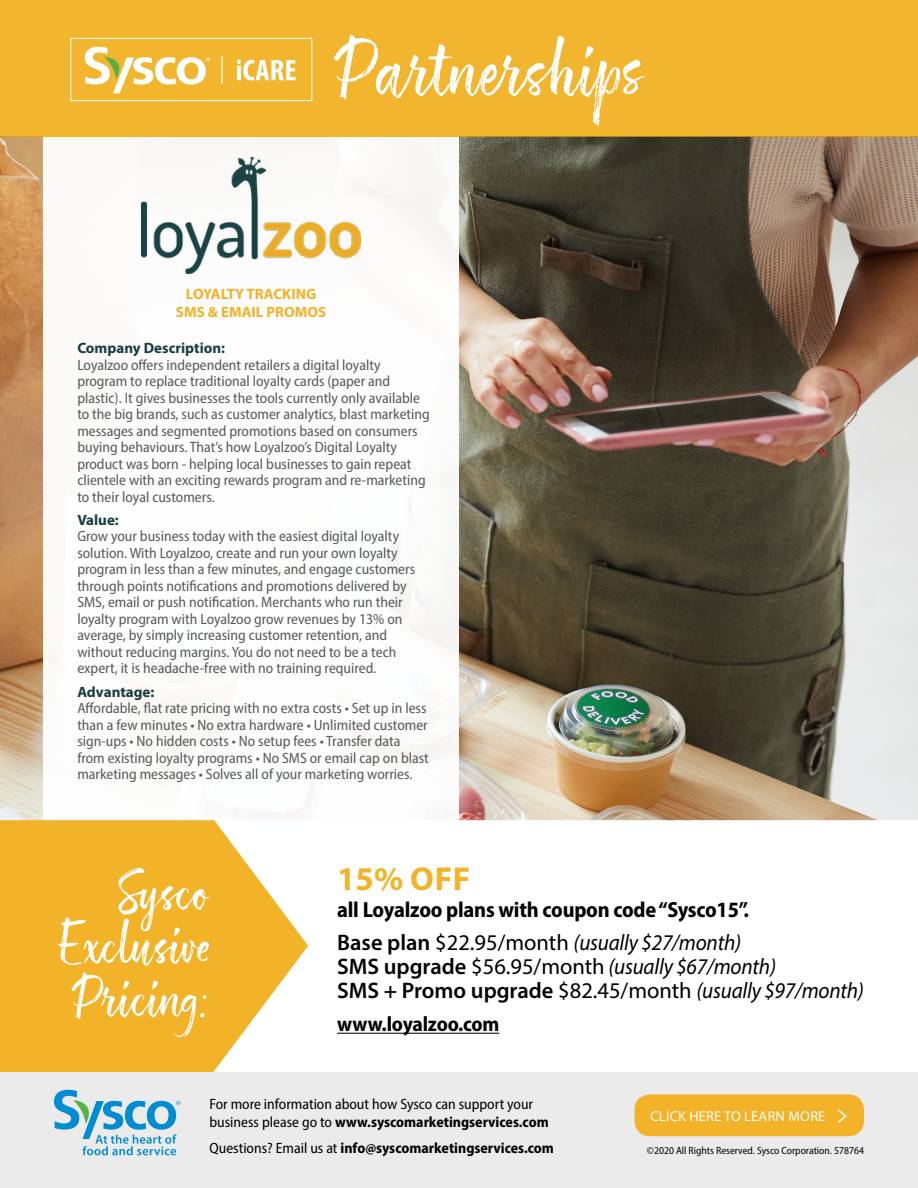
<style>
.page{position:relative;width:918px;height:1188px;background:#fff}
.page>*{position:absolute;margin:0;border:0;box-sizing:border-box;transform-origin:0 0}
.t1{font:71.7px "ATS Script";color:#fff}
.t2{font:51.9px/53.2px "ATS Script";color:#fff;text-align:justify}
.t3{font:700 33.15px "Myriad Pro";color:#f2b329}
.t4{font:italic 22.5px/24px "Myriad Pro";letter-spacing:-.01em;color:#000;scale:.94 1}
.t5{font:700 semi-condensed 21.9px "Myriad Pro";letter-spacing:-.01em;color:#000}
.t6{font:700 semi-condensed 21px "Myriad Pro";letter-spacing:-.01em;color:#000}
.t7{font:semi-condensed 15px/16.5px "Myriad Pro";color:#59595c}
.t8{font:semi-condensed 15px/18px "Myriad Pro";color:#000}
.t9{font:700 semi-condensed 15px "Myriad Pro";color:#000}
.t10{font:700 15px "Myriad Pro";color:#163d42}
.t11{font:700 15px/18px "Myriad Pro";color:#f2b329;text-align:center}
.t12{font:14.25px "Myriad Pro";letter-spacing:.02em;color:#fff}
.t13{font:semi-condensed 10.5px "Myriad Pro";color:#000}
.s1{font-weight:600;font-style:normal}
.s2{font-style:normal}
.s3{font-weight:700}
.s4{font-weight:400}
</style>
<div class="page">
<img style="left:0;top:137px;width:918px;height:683px">
<div style="left:43px;top:0;width:416px;height:853px;background:#fff"></div>
<div style="left:0;top:0;width:918px;height:137px;background:#f2b52e"></div>
<img style="left:142px;top:158px;width:219px;height:115px">
<svg style="left:0;top:820px;width:308px;height:252px;background:#f3be49"></svg>
<hr style="left:337px;top:1033px;width:162px;height:1px;background:#000">
<div style="left:0;top:1072px;width:918px;height:116px;background:#ebebec"></div>
<svg style="left:54px;top:1090px;width:127px;height:65px"></svg>
<div style="left:635px;top:1094px;width:229px;height:42px;background:#f2b329;border-radius:15px"></div>
<svg style="left:838px;top:1109px;width:9px;height:14px"></svg>
<svg style="left:85px;top:47px;width:125px;height:46px"></svg>
<hr style="left:221px;top:56px;width:2px;height:28px;background:#fff">
<div style="left:70px;top:38px;width:242px;height:63px;border:1px solid #fff"></div>
<svg style="left:237px;top:60px;width:59px;height:20px"></svg>
<h1 class="t1" style="left:334px;top:29px;width:313px">Partnerships</h1>
<p class="t11" style="left:176px;top:285px;width:152px">LOYALTY TRACKING<br>SMS &amp; EMAIL PROMOS</p>
<p class="t10" style="left:77px;top:338px;width:149px">Company Description:</p>
<p class="t7" style="left:77px;top:356px;width:354px">Loyalzoo offers independent retailers a digital loyalty program to replace traditional loyalty cards (paper and plastic). It gives businesses the tools currently only available to the big brands, such as customer analytics, blast marketing messages and segmented promotions based on consumers buying behaviours. That’s how Loyalzoo’s Digital Loyalty product was born - helping local businesses to gain repeat clientele with an exciting rewards program and re-marketing to their loyal customers.</p>
<p class="t10" style="left:77px;top:510px;width:43px">Value:</p>
<p class="t7" style="left:77px;top:528px;width:339px">Grow your business today with the easiest digital loyalty solution. With Loyalzoo, create and run your own loyalty program in less than a few minutes, and engage customers through points notifications and promotions delivered by SMS, email or push notification. Merchants who run their loyalty program with Loyalzoo grow revenues by 13% on average, by simply increasing customer retention, and without reducing margins. You do not need to be a tech expert, it is headache-free with no training required.</p>
<p class="t10" style="left:77px;top:682px;width:79px">Advantage:</p>
<p class="t7" style="left:77px;top:700px;width:353px">Affordable, flat rate pricing with no extra costs • Set up in less than a few minutes • No extra hardware • Unlimited customer sign-ups • No hidden costs • No setup fees • Transfer data from existing loyalty programs • No SMS or email cap on blast marketing messages • Solves all of your marketing worries.</p>
<h2 class="t2" style="left:58px;top:865px;width:153px;text-indent:60px">Sysco Exclusive Pricing:</h2>
<h3 class="t3" style="left:337px;top:858px;width:135px">15% OFF</h3>
<h3 class="t5" style="left:337px;top:895px;width:414px">all Loyalzoo plans with coupon code “Sysco15”.</h3>
<h3 class="t4" style="left:337px;top:931px;width:562px"><span class="s1">Base plan</span> <span class="s2">$22.95/month</span> (usually $27/month)<br><span class="s1">SMS upgrade</span> <span class="s2">$56.95/month</span> (usually $67/month)<br><span class="s1">SMS + Promo upgrade</span> <span class="s2">$82.45/month</span> (usually $97/month)</h3>
<h3 class="t6" style="left:337px;top:1011px;width:164px">www.loyalzoo.com</h3>
<p class="t8" style="left:210px;top:1095px;width:341px">For more information about how Sysco can support your business please go to <span class="s3">www.syscomarketingservices.com</span></p>
<p class="t9" style="left:210px;top:1139px;width:346px"><span class="s4">Questions? Email us at</span> info@syscomarketingservices.com</p>
<p class="t12" style="left:650px;top:1108px;width:176px">CLICK HERE TO LEARN MORE</p>
<p class="t13" style="left:647px;top:1144px;width:219px">©2020 All Rights Reserved. Sysco Corporation. 578764</p>
</div>
